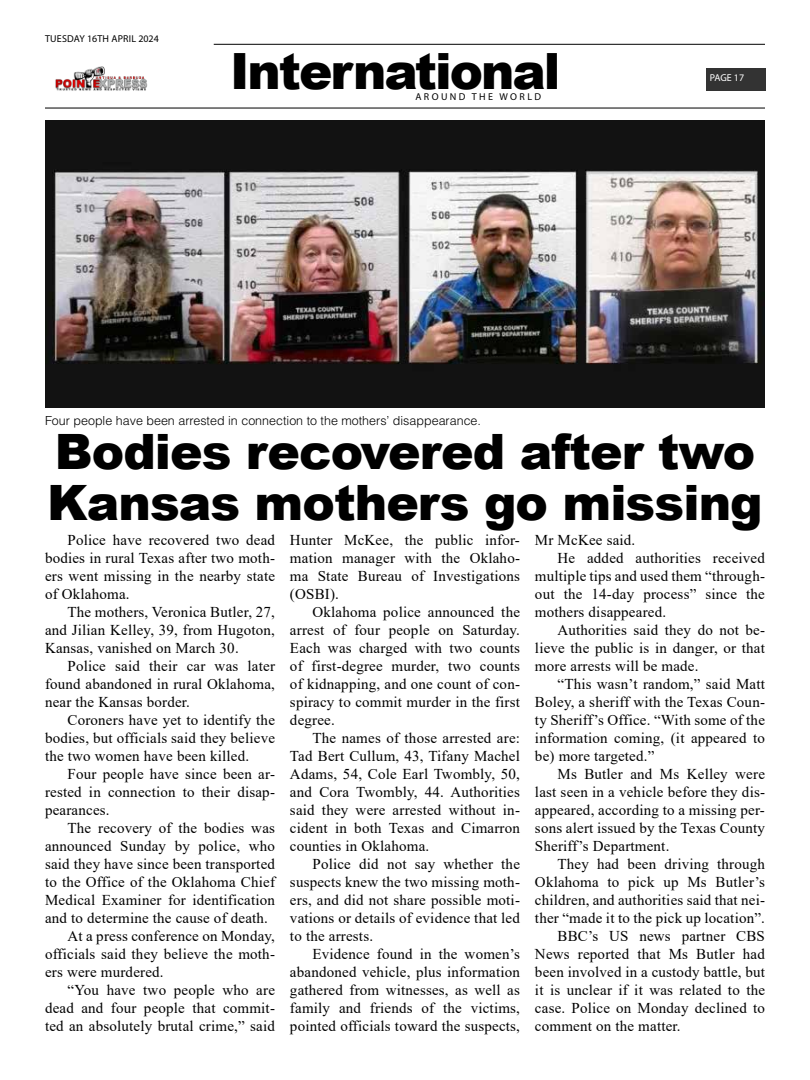
<style>
.page{position:relative;width:810px;height:1080px;background:#fff}
.page>*{position:absolute;margin:0;border:0;box-sizing:border-box;transform-origin:0 0}
.t1{font:900 50px "Arial";letter-spacing:-.04em;color:#000}
.t2{font:900 48.75px/51.2px "Arial";letter-spacing:-.02em;color:#000}
.t3{font:15px/18px "Times New Roman";letter-spacing:.015em;color:#000;text-align:justify}
.t4{font:300 12.5px "Helvetica LT Std";color:#000}
.t5{font:10px "Myriad Pro";letter-spacing:.02em;color:#000}
.t6{font:10px "Myriad Pro";letter-spacing:.24em;color:#000}
.t7{font:10px "Myriad Pro";letter-spacing:-.005em;color:#fff}
</style>
<div class="page">
<hr style="left:45px;top:107px;width:720px;height:2px;background:#333">
<hr style="left:214px;top:44px;width:551px;height:1px;background:#333">
<div style="left:706px;top:68px;width:60px;height:23px;background:#333"></div>
<img style="left:55px;top:66px;width:93px;height:25px">
<img style="left:45px;top:121px;width:720px;height:287px">
<p class="t5" style="left:45px;top:33px;width:115px">TUESDAY 16TH APRIL 2024</p>
<h1 class="t1" style="left:230px;top:35px;width:332px">International</h1>
<p class="t6" style="left:415px;top:91px;width:127px">AROUND THE WORLD</p>
<p class="t7" style="left:710px;top:72px;width:36px">PAGE 17</p>
<p class="t4" style="left:45px;top:413px;width:438px">Four people have been arrested in connection to the mothers’ disappearance.</p>
<h2 class="t2" style="left:47px;top:424px;width:717px">Bodies recovered after two<br>Kansas mothers go missing</h2>
<p class="t3" style="left:45px;top:531px;width:232px;text-indent:22px">Police have recovered two dead bodies in rural Texas after two moth&shy;ers went missing in the nearby state of Oklahoma.</p>
<p class="t3" style="left:45px;top:603px;width:232px;text-indent:22px">The mothers, Veronica Butler, 27, and Jilian Kelley, 39, from Hugoton, Kansas, vanished on March 30.</p>
<p class="t3" style="left:45px;top:657px;width:232px;text-indent:22px">Police said their car was later found abandoned in rural Oklahoma, near the Kansas border.</p>
<p class="t3" style="left:45px;top:711px;width:232px;text-indent:22px">Coroners have yet to identify the bodies, but officials said they believe the two women have been killed.</p>
<p class="t3" style="left:45px;top:765px;width:232px;text-indent:22px">Four people have since been ar&shy;rested in connection to their disap&shy;pearances.</p>
<p class="t3" style="left:68px;top:819px;width:209px">The recovery of the bodies was</p>
<p class="t3" style="left:45px;top:837px;width:232px">announced Sunday by police, who</p>
<p class="t3" style="left:45px;top:855px;width:232px">said they have since been transported</p>
<p class="t3" style="left:45px;top:873px;width:232px">to the Office of the Oklahoma Chief</p>
<p class="t3" style="left:45px;top:891px;width:232px">Medical Examiner for identification</p>
<p class="t3" style="left:45px;top:909px;width:225px">and to determine the cause of death.</p>
<p class="t3" style="left:68px;top:927px;width:209px">At a press conference on Monday,</p>
<p class="t3" style="left:45px;top:945px;width:232px">officials said they believe the moth-</p>
<p class="t3" style="left:45px;top:963px;width:120px">ers were murdered.</p>
<p class="t3" style="left:68px;top:981px;width:209px">“You have two people who are</p>
<p class="t3" style="left:45px;top:999px;width:232px">dead and four people that commit-</p>
<p class="t3" style="left:45px;top:1017px;width:232px">ted an absolutely brutal crime,” said</p>
<p class="t3" style="left:290px;top:531px;width:232px">Hunter McKee, the public infor&shy;mation manager with the Oklaho&shy;ma State Bureau of Investigations (OSBI).</p>
<p class="t3" style="left:290px;top:603px;width:232px;text-indent:22px">Oklahoma police announced the arrest of four people on Saturday.<br>Each was charged with two counts of first-degree murder, two counts of kidnapping, and one count of con&shy;spiracy to commit murder in the first degree.</p>
<p class="t3" style="left:290px;top:729px;width:232px;text-indent:22px">The names of those arrested are:<br>Tad Bert Cullum, 43, Tifany Machel Adams, 54, Cole Earl Twombly, 50, and Cora Twombly, 44. Authorities said they were arrested without in&shy;cident in both Texas and Cimarron counties in Oklahoma.</p>
<p class="t3" style="left:290px;top:855px;width:232px;text-indent:22px">Police did not say whether the suspects knew the two missing moth&shy;ers, and did not share possible moti&shy;vations or details of evidence that led to the arrests.</p>
<p class="t3" style="left:290px;top:945px;width:232px;text-indent:22px">Evidence found in the women’s abandoned vehicle, plus information gathered from witnesses, as well as family and friends of the victims, pointed officials toward the suspects,</p>
<p class="t3" style="left:535px;top:531px;width:102px">Mr McKee said.</p>
<p class="t3" style="left:557px;top:549px;width:209px">He added authorities received</p>
<p class="t3" style="left:535px;top:567px;width:232px">multiple tips and used them “through-</p>
<p class="t3" style="left:535px;top:585px;width:231px">out the 14-day process” since the</p>
<p class="t3" style="left:535px;top:603px;width:133px">mothers disappeared.</p>
<p class="t3" style="left:557px;top:621px;width:209px">Authorities said they do not be-</p>
<p class="t3" style="left:535px;top:639px;width:232px">lieve the public is in danger, or that</p>
<p class="t3" style="left:535px;top:657px;width:165px">more arrests will be made.</p>
<p class="t3" style="left:557px;top:675px;width:209px">“This wasn’t random,” said Matt</p>
<p class="t3" style="left:535px;top:693px;width:232px">Boley, a sheriff with the Texas Coun-</p>
<p class="t3" style="left:535px;top:711px;width:232px">ty Sheriff’s Office. “With some of the</p>
<p class="t3" style="left:535px;top:729px;width:232px">information coming, (it appeared to</p>
<p class="t3" style="left:535px;top:747px;width:121px">be) more targeted.”</p>
<p class="t3" style="left:557px;top:765px;width:209px">Ms Butler and Ms Kelley were</p>
<p class="t3" style="left:535px;top:783px;width:232px">last seen in a vehicle before they dis-</p>
<p class="t3" style="left:535px;top:801px;width:231px">appeared, according to a missing per-</p>
<p class="t3" style="left:535px;top:819px;width:232px">sons alert issued by the Texas County</p>
<p class="t3" style="left:535px;top:837px;width:136px">Sheriff’s Department.</p>
<p class="t3" style="left:557px;top:855px;width:209px">They had been driving through</p>
<p class="t3" style="left:535px;top:873px;width:231px">Oklahoma to pick up Ms Butler’s</p>
<p class="t3" style="left:535px;top:891px;width:232px">children, and authorities said that nei-</p>
<p class="t3" style="left:535px;top:909px;width:232px">ther “made it to the pick up location”.</p>
<p class="t3" style="left:557px;top:927px;width:209px">BBC’s US news partner CBS</p>
<p class="t3" style="left:535px;top:945px;width:232px">News reported that Ms Butler had</p>
<p class="t3" style="left:535px;top:963px;width:232px">been involved in a custody battle, but</p>
<p class="t3" style="left:535px;top:981px;width:232px">it is unclear if it was related to the</p>
<p class="t3" style="left:535px;top:999px;width:232px">case. Police on Monday declined to</p>
<p class="t3" style="left:535px;top:1017px;width:147px">comment on the matter.</p>
</div>
